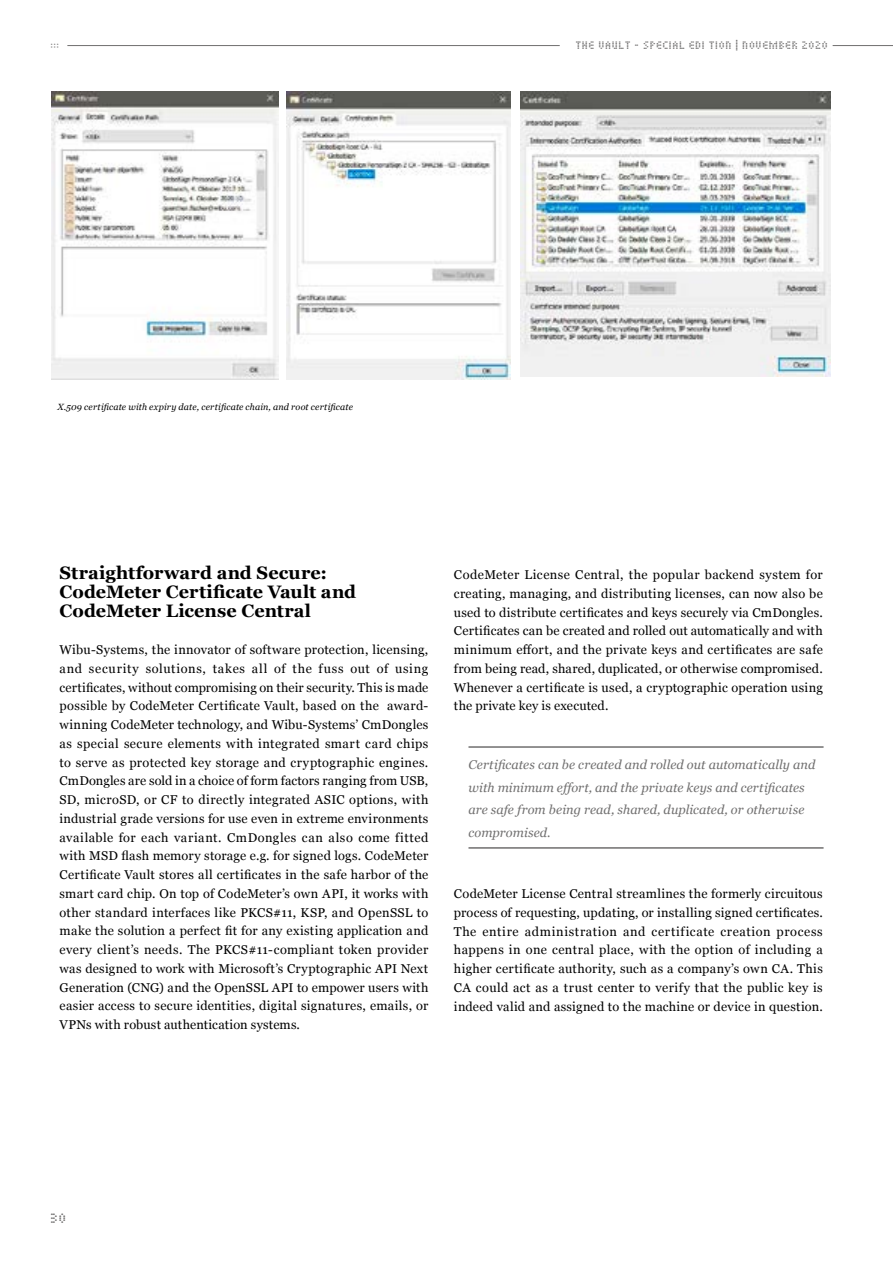
<style>
.page{position:relative;width:893px;height:1263px;background:#fff}
.page>*{position:absolute;margin:0;border:0;box-sizing:border-box;transform-origin:0 0}
.t1{font:700 18px/18.8px "Georgia";letter-spacing:.005em;color:#000}
.t2{font:15px "Close Dotter";color:#706f6f}
.t3{font:12.75px/18.8px "Georgia";letter-spacing:.015em;color:#000;text-align:justify}
.t4{font:italic 12.75px/22.5px "Georgia";letter-spacing:.005em;color:#706f6f}
.t5{font:12px "Close Dotter";color:#706f6f}
.t6{font:10.5px "Close Dotter";color:#706f6f}
.t7{font:italic 9px "Georgia";letter-spacing:.015em;color:#000}
</style>
<div class="page">
<hr style="left:833px;top:45px;width:60px;height:1px;background:#706f6f">
<hr style="left:68px;top:45px;width:491px;height:1px;background:#706f6f">
<img style="left:51px;top:92px;width:227px;height:288px">
<img style="left:287px;top:92px;width:223px;height:287px">
<img style="left:521px;top:92px;width:309px;height:284px">
<hr style="left:468px;top:746px;width:356px;height:2px;background:#706f6f">
<hr style="left:468px;top:847px;width:356px;height:2px;background:#706f6f">
<p class="t6" style="left:51px;top:39px;width:11px">:::</p>
<p class="t5" style="left:576px;top:39px;width:255px">THE VAULT - SPECIAL EDI TION | NOVEMBER 2020</p>
<p class="t7" style="left:57px;top:401px;width:297px">X.509 certificate with expiry date, certificate chain, and root certificate</p>
<h1 class="t1" style="left:60px;top:562px;width:298px">Straightforward and Secure:<br>CodeMeter Certificate Vault and<br>CodeMeter License Central</h1>
<p class="t3" style="left:60px;top:640px;width:370px">Wibu-Systems, the innovator of software protection, licensing, and security solutions, takes all of the fuss out of using certificates, without compromising on their security. This is made possible by CodeMeter Certificate Vault, based on the award&shy;winning CodeMeter technology, and Wibu-Systems’ CmDongles as special secure elements with integrated smart card chips to serve as protected key storage and cryptographic engines.<br>CmDongles are sold in a choice of form factors ranging from USB, SD, microSD, or CF to directly integrated ASIC options, with industrial grade versions for use even in extreme environments available for each variant. CmDongles can also come fitted with MSD flash memory storage e.g. for signed logs. CodeMeter Certificate Vault stores all certificates in the safe harbor of the smart card chip. On top of CodeMeter’s own API, it works with other standard interfaces like PKCS#11, KSP, and OpenSSL to make the solution a perfect fit for any existing application and every client’s needs. The PKCS#11-compliant token provider was designed to work with Microsoft’s Cryptographic API Next Generation (CNG) and the OpenSSL API to empower users with easier access to secure identities, digital signatures, emails, or VPNs with robust authentication systems.</p>
<p class="t3" style="left:454px;top:565px;width:370px">CodeMeter License Central, the popular backend system for creating, managing, and distributing licenses, can now also be used to distribute certificates and keys securely via CmDongles.<br>Certificates can be created and rolled out automatically and with minimum effort, and the private keys and certificates are safe from being read, shared, duplicated, or otherwise compromised.<br>Whenever a certificate is used, a cryptographic operation using the private key is executed.</p>
<p class="t4" style="left:468px;top:753px;width:348px">Certificates can be created and rolled out automatically and with minimum effort, and the private keys and certificates are safe from being read, shared, duplicated, or otherwise compromised.</p>
<p class="t3" style="left:454px;top:884px;width:370px">CodeMeter License Central streamlines the formerly circuitous process of requesting, updating, or installing signed certificates.<br>The entire administration and certificate creation process happens in one central place, with the option of including a higher certificate authority, such as a company’s own CA. This CA could act as a trust center to verify that the public key is indeed valid and assigned to the machine or device in question.</p>
<p class="t2" style="left:51px;top:1210px;width:18px">30</p>
</div>
